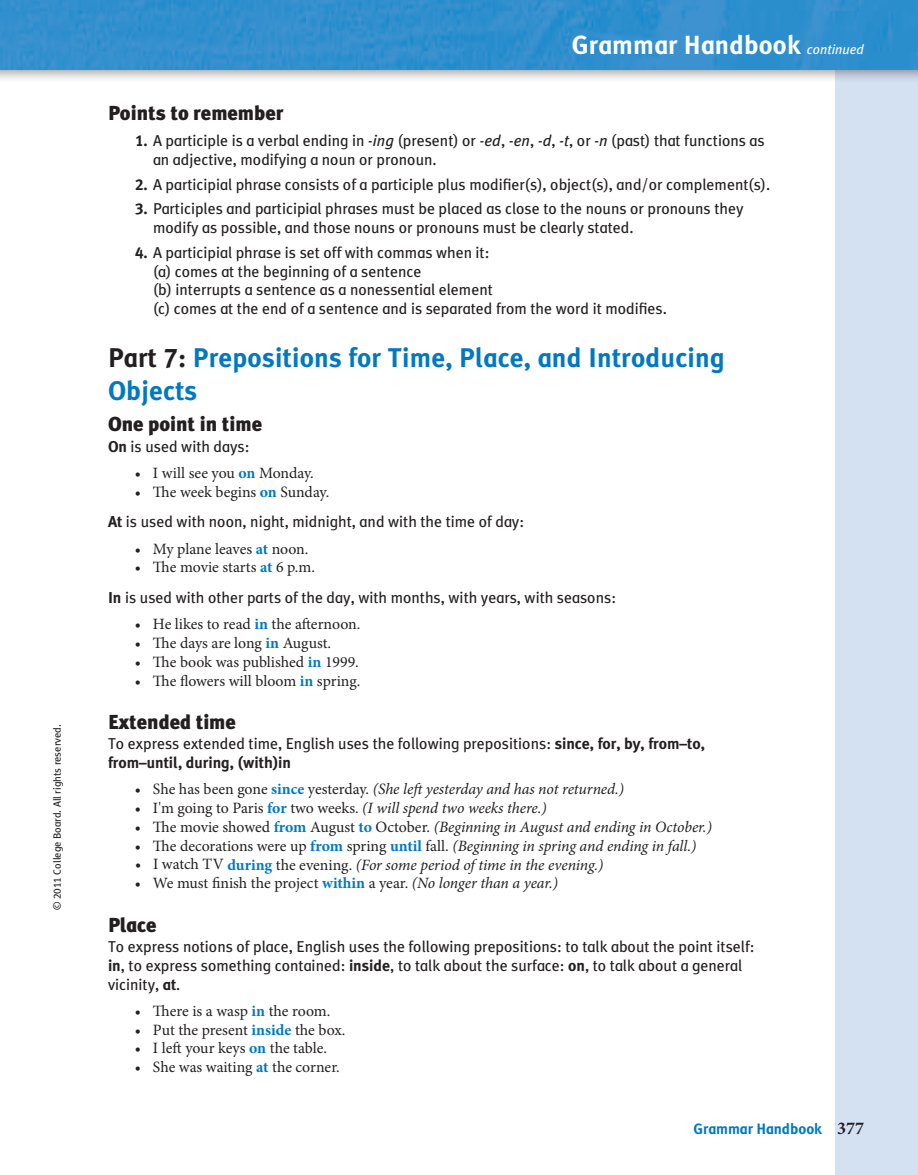
<style>
.page{position:relative;width:918px;height:1175px;background:#fff}
.page>*{position:absolute;margin:0;border:0;box-sizing:border-box;transform-origin:0 0}
.t1{font:700 27px/33px "OPT Meta Plus";letter-spacing:.01em;color:#0079c1}
.t2{font:700 26.25px "OPT Meta Plus";letter-spacing:.01em;color:#fff}
.t3{font:900 20.25px "OPT Meta Plus";color:#231f20}
.t4{font:15.75px/18.8px "OPT Meta Plus";color:#231f20}
.t5{font:15.75px "Minion Pro";letter-spacing:-.005em;color:#231f20}
.t6{font:italic 15.75px "Minion Pro";letter-spacing:-.01em;color:#231f20}
.t7{font:700 15px "OPT Meta Plus";color:#0079c1}
.t8{font:10.5px "OPT Meta Plus";color:#231f20}
.s1{font-weight:400;font-style:italic;font-size:13.5px}
.s2{font-weight:700}
.s3{font-style:italic}
.s4{color:#231f20}
.s5{font-weight:700;color:#0079c1}
.s6{font-style:normal}
.s7{font-weight:700;font-style:normal;color:#0079c1}
.s8{font-family:"Minion Pro";font-size:18px;color:#231f20}
</style>
<div class="page">
<div style="left:836px;top:0;width:82px;height:1174px;background:#d4e1f3"></div>
<div style="left:0;top:0;width:918px;height:82px;background:#231f20;opacity:.4"></div>
<svg style="left:0;top:0;width:918px;height:69px;background:#318fcd"></svg>
<p class="t8" style="left:51px;top:910px;width:187px;rotate:-90deg">© 2011 College Board. All rights reserved.</p>
<h2 class="t2" style="left:572px;top:30px;width:294px">Grammar Handbook <span class="s1">continued</span></h2>
<p class="t3" style="left:108px;top:101px;width:177px">Points to remember</p>
<p class="t4" style="left:153px;top:131px;width:613px;text-indent:-18px"><span class="s2">1.</span> A participle is a verbal ending in <span class="s3">-ing</span> (present) or <span class="s3">-ed</span>, <span class="s3">-en</span>, <span class="s3">-d</span>, <span class="s3">-t</span>, or <span class="s3">-n</span> (past) that functions as an adjective, modifying a noun or pronoun.</p>
<p class="t4" style="left:135px;top:175px;width:637px"><span class="s2">2.</span> A participial phrase consists of a participle plus modifier(s), object(s), and/or complement(s).</p>
<p class="t4" style="left:153px;top:200px;width:592px;text-indent:-18px"><span class="s2">3.</span> Participles and participial phrases must be placed as close to the nouns or pronouns they modify as possible, and those nouns or pronouns must be clearly stated.</p>
<p class="t4" style="left:153px;top:243px;width:515px;text-indent:-18px"><span class="s2">4.</span> A participial phrase is set off with commas when it:<br>(a) comes at the beginning of a sentence<br>(b) interrupts a sentence as a nonessential element<br>(c) comes at the end of a sentence and is separated from the word it modifies.</p>
<h1 class="t1" style="left:108px;top:341px;width:619px"><span class="s4">Part 7:</span> Prepositions for Time, Place, and Introducing<br>Objects</h1>
<p class="t3" style="left:108px;top:412px;width:156px">One point in time</p>
<p class="t4" style="left:108px;top:437px;width:143px"><span class="s2">On</span> is used with days:</p>
<p class="t5" style="left:135px;top:462px;width:180px">• I will see you <span class="s5">on</span> Monday.</p>
<p class="t5" style="left:135px;top:481px;width:196px">• The week begins <span class="s5">on</span> Sunday.</p>
<p class="t4" style="left:108px;top:512px;width:418px"><span class="s2">At</span> is used with noon, night, midnight, and with the time of day:</p>
<p class="t5" style="left:135px;top:538px;width:175px">• My plane leaves <span class="s5">at</span> noon.</p>
<p class="t5" style="left:135px;top:557px;width:182px">• The movie starts <span class="s5">at</span> 6 p.m.</p>
<p class="t4" style="left:108px;top:588px;width:510px"><span class="s2">In</span> is used with other parts of the day, with months, with years, with seasons:</p>
<p class="t5" style="left:135px;top:614px;width:227px">• He likes to read <span class="s5">in</span> the afternoon.</p>
<p class="t5" style="left:135px;top:632px;width:198px">• The days are long <span class="s5">in</span> August.</p>
<p class="t5" style="left:135px;top:651px;width:225px">• The book was published <span class="s5">in</span> 1999.</p>
<p class="t5" style="left:135px;top:670px;width:227px">• The flowers will bloom <span class="s5">in</span> spring.</p>
<p class="t3" style="left:108px;top:710px;width:129px">Extended time</p>
<p class="t4" style="left:108px;top:734px;width:598px">To express extended time, English uses the following prepositions: <span class="s2">since, for, by, from–to, from–until, during, (with)in</span></p>
<p class="t6" style="left:135px;top:778px;width:491px"><span class="s6">• She has been gone</span> <span class="s7">since</span> <span class="s6">yesterday.</span> (She left yesterday and has not returned.)</p>
<p class="t6" style="left:135px;top:797px;width:413px"><span class="s6">• I'm going to Paris</span> <span class="s7">for</span> <span class="s6">two weeks.</span> (I will spend two weeks there.)</p>
<p class="t6" style="left:135px;top:816px;width:578px"><span class="s6">• The movie showed</span> <span class="s7">from</span> <span class="s6">August</span> <span class="s7">to</span> <span class="s6">October.</span> (Beginning in August and ending in October.)</p>
<p class="t6" style="left:135px;top:835px;width:563px"><span class="s6">• The decorations were up</span> <span class="s7">from</span> <span class="s6">spring</span> <span class="s7">until</span> <span class="s6">fall.</span> (Beginning in spring and ending in fall.)</p>
<p class="t6" style="left:135px;top:853px;width:470px"><span class="s6">• I watch TV</span> <span class="s7">during</span> <span class="s6">the evening.</span> (For some period of time in the evening.)</p>
<p class="t5" style="left:135px;top:872px;width:425px">• We must finish the project <span class="s5">within</span> a year. <span class="s3">(No longer than a year.)</span></p>
<p class="t3" style="left:108px;top:913px;width:50px">Place</p>
<p class="t4" style="left:108px;top:937px;width:648px">To express notions of place, English uses the following prepositions: to talk about the point itself: <span class="s2">in</span>, to express something contained: <span class="s2">inside</span>, to talk about the surface: <span class="s2">on</span>, to talk about a general vicinity, <span class="s2">at</span>.</p>
<p class="t5" style="left:135px;top:1000px;width:197px">• There is a wasp <span class="s5">in</span> the room.</p>
<p class="t5" style="left:135px;top:1019px;width:212px">• Put the present <span class="s5">inside</span> the box.</p>
<p class="t5" style="left:135px;top:1037px;width:194px">• I left your keys <span class="s5">on</span> the table.</p>
<p class="t5" style="left:135px;top:1056px;width:206px">• She was waiting <span class="s5">at</span> the corner.</p>
<p class="t7" style="left:694px;top:1120px;width:172px">Grammar Handbook <span class="s8">377</span></p>
</div>
